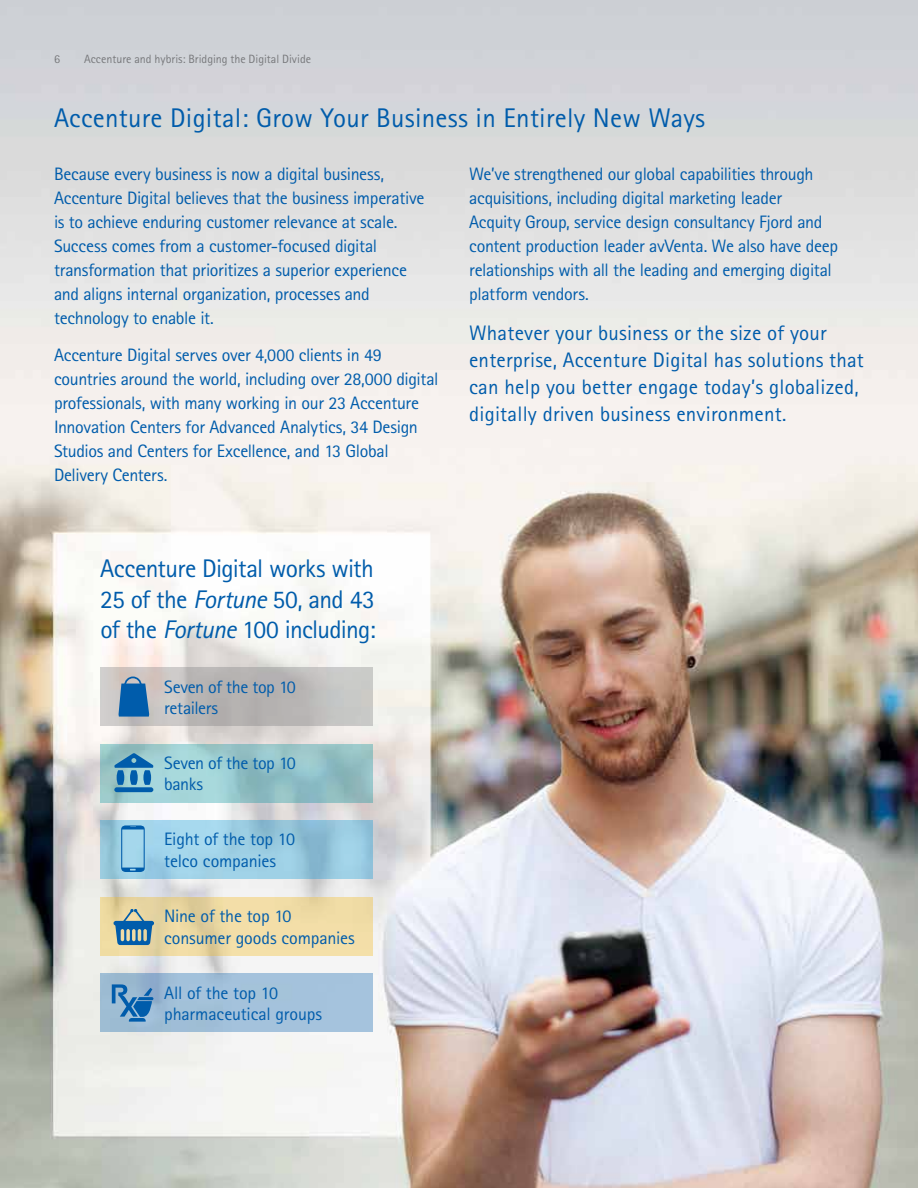
<style>
.page{position:relative;width:918px;height:1188px;background:#fff}
.page>*{position:absolute;margin:0;border:0;box-sizing:border-box;transform-origin:0 0}
.t1{font:27px "Rotis Sans Seriffor ACN";letter-spacing:.01em;color:#005cab}
.t2{font:25.5px/30.6px "Rotis Sans Seriffor ACN";letter-spacing:-.03em;color:#005cab;text-align:justify}
.t3{font:21px/27px "Rotis Sans Seriffor ACN";letter-spacing:.01em;color:#005cab}
.t4{font:18px/24px "Rotis Sans Seriffor ACN";letter-spacing:-.02em;color:#005cab}
.t5{font:12px "Rotis Sans Seriffor ACN";color:#77787b}
.s1{font-style:italic}
</style>
<div class="page">
<img style="left:0;top:0;width:918px;height:1188px">
<svg style="left:100px;top:667px;width:273px;height:59px;background:#bfbcbb"></svg>
<svg style="left:100px;top:744px;width:273px;height:58px;background:#97c6ca"></svg>
<svg style="left:100px;top:821px;width:273px;height:58px;background:#9acbe1"></svg>
<svg style="left:100px;top:897px;width:273px;height:58px;background:#edd9a3"></svg>
<div style="left:100px;top:974px;width:273px;height:58px;background:#a4c2dc"></div>
<svg style="left:112px;top:984px;width:41px;height:38px"></svg>
<div style="left:114px;top:921px;width:40px;height:5px;background:#005cab;border-radius:2px"></div>
<svg style="left:115px;top:909px;width:37px;height:36px"></svg>
<svg style="left:119px;top:684px;width:30px;height:33px"></svg>
<div style="left:124px;top:677px;width:18px;height:17px;border:2px solid #005cab;border-radius:50%"></div>
<div style="left:114px;top:787px;width:39px;height:5px;background:#005cab;border-radius:2px"></div>
<svg style="left:114px;top:753px;width:40px;height:32px"></svg>
<svg style="left:121px;top:825px;width:24px;height:47px"></svg>
<p class="t5" style="left:54px;top:52px;width:7px">6</p>
<p class="t5" style="left:84px;top:52px;width:229px">Accenture and hybris: Bridging the Digital Divide</p>
<h1 class="t1" style="left:54px;top:102px;width:653px">Accenture Digital: Grow Your Business in Entirely New Ways</h1>
<p class="t4" style="left:54px;top:162px;width:372px">Because every business is now a digital business, Accenture Digital believes that the business imperative is to achieve enduring customer relevance at scale.<br>Success comes from a customer-focused digital transformation that prioritizes a superior experience and aligns internal organization, processes and technology to enable it.</p>
<p class="t4" style="left:54px;top:343px;width:386px">Accenture Digital serves over 4,000 clients in 49 countries around the world, including over 28,000 digital professionals, with many working in our 23 Accenture Innovation Centers for Advanced Analytics, 34 Design Studios and Centers for Excellence, and 13 Global Delivery Centers.</p>
<h2 class="t2" style="left:100px;top:553px;width:277px">Accenture Digital works with 25 of the <span class="s1">Fortune</span> 50, and 43 of the <span class="s1">Fortune</span> 100 including:</h2>
<p class="t4" style="left:164px;top:676px;width:133px;line-height:21.6px">Seven of the top 10 retailers</p>
<p class="t4" style="left:164px;top:752px;width:133px;line-height:21.6px">Seven of the top 10 banks</p>
<p class="t4" style="left:164px;top:829px;width:132px;line-height:21.6px">Eight of the top 10 telco companies</p>
<p class="t4" style="left:164px;top:905px;width:192px;line-height:21.6px">Nine of the top 10 consumer goods companies</p>
<p class="t4" style="left:164px;top:982px;width:159px;line-height:21.6px">All of the top 10 pharmaceutical groups</p>
<p class="t4" style="left:469px;top:162px;width:371px">We’ve strengthened our global capabilities through acquisitions, including digital marketing leader Acquity Group, service design consultancy Fjord and content production leader avVenta. We also have deep relationships with all the leading and emerging digital platform vendors.</p>
<p class="t3" style="left:469px;top:320px;width:396px">Whatever your business or the size of your enterprise, Accenture Digital has solutions that can help you better engage today’s globalized, digitally driven business environment.</p>
</div>
